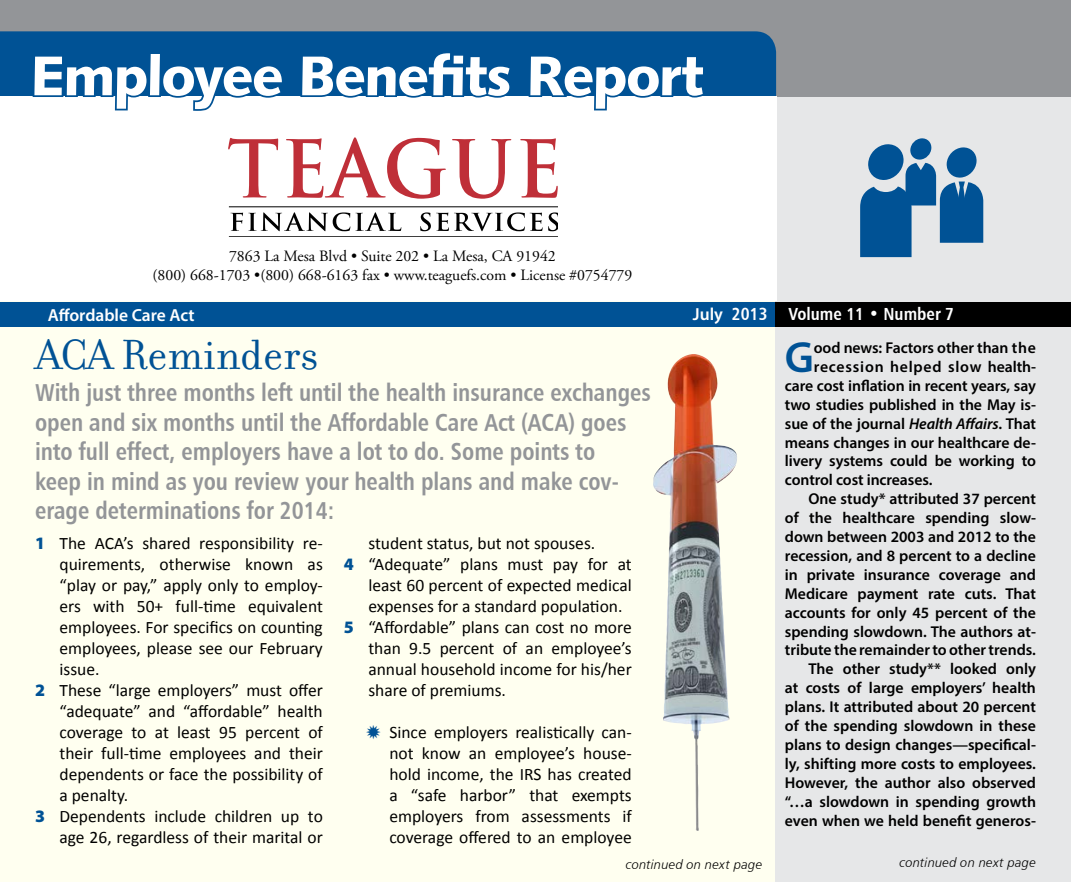
<style>
.page{position:relative;width:1071px;height:882px;background:#fff}
.page>*{position:absolute;margin:0;border:0;box-sizing:border-box;transform-origin:0 0}
.t1{font:56px "Humanist 531 BT Black A";letter-spacing:-.025em;color:#fff}
.t2{font:45.5px "Filosofia";color:#005295}
.t3{font:600 43.75px "Myriad Pro";color:#005295}
.t4{font:24.5px/29.4px "Humanist 777 BT Bold Condensed B";color:#939598;scale:.96 1}
.t5{font:17.5px/21px "Calibri";color:#000;text-align:justify}
.t6{font:17.5px "Humanist 777 BT Bold Condensed B";color:#fff}
.t7{font:600 17.5px "Myriad Pro";color:#fff}
.t8{font:600 15.75px "Myriad Pro";color:#000}
.t9{font:15.75px/18.9px "Adobe Garamond Pro";color:#000;text-align:center}
.t10{font:600 15.75px "Myriad Pro";letter-spacing:.05em;color:#000}
.t11{font:13.12px "Humanist 777 BT Light Italic B";letter-spacing:.015em;color:#000}
.s1{font-family:"Myriad Pro";font-weight:600}
.s2{font-family:"Myriad Pro";font-weight:900;color:#005295}
.s3{font-style:italic}
</style>
<div class="page">
<div style="left:1px;top:1px;width:1070px;height:881px;background:#fffff0"></div>
<div style="left:776px;top:75px;width:295px;height:807px;background:#e6e7e8"></div>
<div style="left:0;top:0;width:1071px;height:96px;background:#939598"></div>
<div style="left:0;top:31px;width:776px;height:65px;background:#005295"></div>
<div style="left:0;top:96px;width:776px;height:205px;background:#fff"></div>
<svg style="left:910px;top:138px;width:22px;height:22px"></svg>
<svg style="left:860px;top:144px;width:123px;height:113px"></svg>
<div style="left:0;top:303px;width:776px;height:24px;background:#005295"></div>
<div style="left:776px;top:303px;width:295px;height:24px;background:#000"></div>
<svg style="left:31px;top:50px;width:254px;height:61px"></svg>
<div style="left:299px;top:50px;width:215px;height:48px;background:#005295"></div>
<svg style="left:527px;top:53px;width:180px;height:58px"></svg>
<img style="left:653px;top:354px;width:84px;height:477px">
<svg style="left:228px;top:138px;width:50px;height:60px"></svg>
<svg style="left:286px;top:137px;width:160px;height:62px"></svg>
<svg style="left:452px;top:139px;width:59px;height:60px"></svg>
<svg style="left:520px;top:138px;width:37px;height:60px"></svg>
<svg style="left:230px;top:212px;width:171px;height:19px"></svg>
<svg style="left:420px;top:212px;width:137px;height:19px"></svg>
<hr style="left:229px;top:206px;width:328px;height:1px;background:#000">
<hr style="left:229px;top:236px;width:328px;height:1px;background:#000">
<h1 class="t1" style="left:31px;top:40px;width:674px">Employee Benefits Report</h1>
<p class="t9" style="left:153px;top:247px;width:481px">7863 La Mesa Blvd • Suite 202 • La Mesa, CA 91942<br>(800) 668-1703 •(800) 668-6163 fax • www.teaguefs.com • License #0754779</p>
<p class="t7" style="left:48px;top:304px;width:148px">Affordable Care Act</p>
<p class="t6" style="left:693px;top:303px;width:263px"><span class="s1">July</span> 2013 Volume 11 • Number 7</p>
<h2 class="t2" style="left:35px;top:330px;width:285px">ACA Reminders</h2>
<p class="t4" style="left:35px;top:378px;width:643px">With just three months left until the health insurance exchanges open and six months until the Affordable Care Act (ACA) goes into full effect, employers have a lot to do. Some points to<br>keep in mind as you review your health plans and make cov&shy;erage determinations for 2014:</p>
<p class="t5" style="left:35px;top:532px;width:289px"><span class="s2">1</span> The ACA’s shared responsibility re-</p>
<p class="t5" style="left:60px;top:553px;width:265px">quirements, otherwise known as</p>
<p class="t5" style="left:60px;top:574px;width:265px">“play or pay,” apply only to employ-</p>
<p class="t5" style="left:60px;top:595px;width:265px">ers with 50+ full-time equivalent</p>
<p class="t5" style="left:60px;top:616px;width:265px">employees. For specifics on counting</p>
<p class="t5" style="left:60px;top:637px;width:265px">employees, please see our February</p>
<p class="t5" style="left:60px;top:658px;width:42px">issue.</p>
<p class="t5" style="left:35px;top:679px;width:289px"><span class="s2">2</span> These “large employers” must offer</p>
<p class="t5" style="left:60px;top:700px;width:265px">“adequate” and “affordable” health</p>
<p class="t5" style="left:60px;top:721px;width:265px">coverage to at least 95 percent of</p>
<p class="t5" style="left:60px;top:742px;width:265px">their full-time employees and their</p>
<p class="t5" style="left:60px;top:763px;width:265px">dependents or face the possibility of</p>
<p class="t5" style="left:60px;top:784px;width:70px">a penalty.</p>
<p class="t5" style="left:35px;top:805px;width:289px"><span class="s2">3</span> Dependents include children up to</p>
<p class="t5" style="left:60px;top:826px;width:265px">age 26, regardless of their marital or</p>
<p class="t5" style="left:368px;top:532px;width:228px">student status, but not spouses.</p>
<p class="t5" style="left:344px;top:553px;width:289px"><span class="s2">4</span> “Adequate” plans must pay for at</p>
<p class="t5" style="left:368px;top:574px;width:265px">least 60 percent of expected medical</p>
<p class="t5" style="left:368px;top:595px;width:256px">expenses for a standard population.</p>
<p class="t5" style="left:344px;top:616px;width:289px"><span class="s2">5</span> “Affordable” plans can cost no more</p>
<p class="t5" style="left:368px;top:637px;width:265px">than 9.5 percent of an employee’s</p>
<p class="t5" style="left:368px;top:658px;width:265px">annual household income for his/her</p>
<p class="t5" style="left:368px;top:679px;width:139px">share of premiums.</p>
<p class="t5" style="left:389px;top:721px;width:244px">Since employers realistically can&shy;not know an employee’s house&shy;hold income, the IRS has created a “safe harbor” that exempts employers from assessments if coverage offered to an employee</p>
<h3 class="t3" style="left:785px;top:329px;width:31px">G</h3>
<p class="t8" style="left:814px;top:338px;width:224px">ood news: Factors other than the</p>
<p class="t10" style="left:814px;top:357px;width:224px">recession helped slow health-</p>
<p class="t8" style="left:785px;top:376px;width:253px">care cost inflation in recent years, say</p>
<p class="t8" style="left:785px;top:394px;width:253px">two studies published in the May is-</p>
<p class="t8" style="left:785px;top:413px;width:253px">sue of the journal <span class="s3">Health Affairs</span>. That</p>
<p class="t8" style="left:785px;top:432px;width:253px">means changes in our healthcare de-</p>
<p class="t8" style="left:785px;top:451px;width:253px">livery systems could be working to</p>
<p class="t8" style="left:785px;top:470px;width:149px">control cost increases.</p>
<p class="t8" style="left:809px;top:489px;width:229px">One study* attributed 37 percent</p>
<p class="t8" style="left:785px;top:508px;width:253px">of the healthcare spending slow-</p>
<p class="t8" style="left:785px;top:527px;width:253px">down between 2003 and 2012 to the</p>
<p class="t8" style="left:785px;top:546px;width:253px">recession, and 8 percent to a decline</p>
<p class="t8" style="left:785px;top:565px;width:253px">in private insurance coverage and</p>
<p class="t8" style="left:785px;top:583px;width:253px">Medicare payment rate cuts. That</p>
<p class="t8" style="left:785px;top:602px;width:253px">accounts for only 45 percent of the</p>
<p class="t8" style="left:785px;top:621px;width:253px">spending slowdown. The authors at-</p>
<p class="t8" style="left:785px;top:640px;width:253px">tribute the remainder to other trends.</p>
<p class="t8" style="left:809px;top:659px;width:229px">The other study** looked only</p>
<p class="t8" style="left:785px;top:678px;width:253px">at costs of large employers’ health</p>
<p class="t8" style="left:785px;top:697px;width:253px">plans. It attributed about 20 percent</p>
<p class="t8" style="left:785px;top:716px;width:253px">of the spending slowdown in these</p>
<p class="t8" style="left:785px;top:735px;width:253px">plans to design changes—specifical-</p>
<p class="t8" style="left:785px;top:754px;width:253px">ly, shifting more costs to employees.</p>
<p class="t8" style="left:785px;top:772px;width:253px">However, the author also observed</p>
<p class="t8" style="left:785px;top:791px;width:253px">“…a slowdown in spending growth</p>
<p class="t8" style="left:785px;top:810px;width:253px">even when we held benefit generos-</p>
<p class="t11" style="left:626px;top:857px;width:138px">continued on next page</p>
<p class="t11" style="left:900px;top:855px;width:138px">continued on next page</p>
</div>
